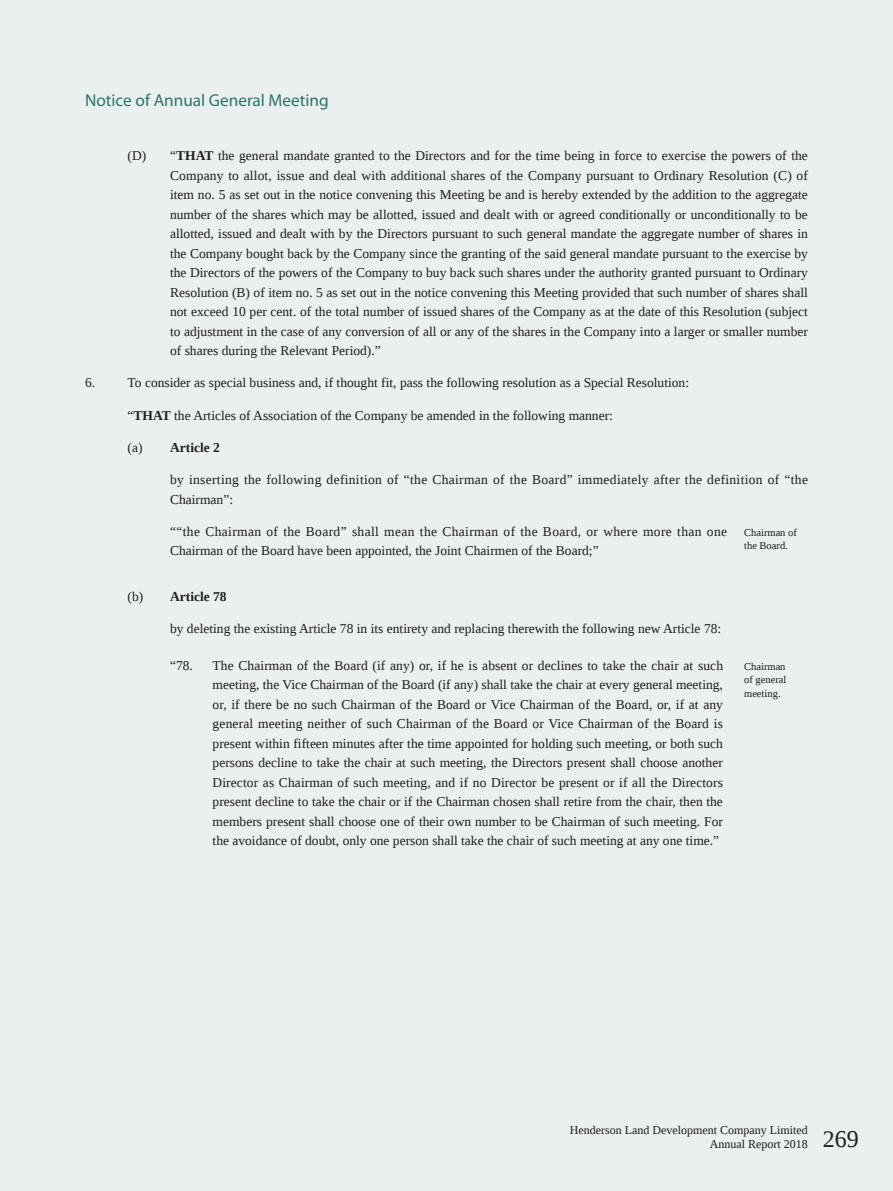
<style>
.page{position:relative;width:893px;height:1191px;background:#eaf0ef}
.page>*{position:absolute;margin:0;border:0;box-sizing:border-box;transform-origin:0 0}
.t1{font:17.25px "Myriad Pro";color:#2e7369}
.t2{font:13.5px/19.5px "Liberation Serif";color:#231f20;text-align:justify}
.t3{font:13.5px/19.5px "Liberation Serif";letter-spacing:.03em;color:#231f20}
.t4{font:13.5px/19.5px "Liberation Serif";letter-spacing:.025em;color:#231f20}
.t5{font:700 13.5px "Liberation Serif";color:#231f20}
.t6{font:12px/14.2px "Liberation Serif";color:#231f20}
.t7{font:10.5px/13.5px "Liberation Serif";color:#231f20}
.s1{font-weight:700}
.s2{font-weight:400}
.s3{font-size:24px}
</style>
<div class="page">
<p class="t1" style="left:85px;top:89px;width:245px">Notice of Annual General Meeting</p>
<p class="t2" style="left:170px;top:146px;width:639px;text-indent:-43px">(D) “<span class="s1">THAT</span> the general mandate granted to the Directors and for the time being in force to exercise the powers of the Company to allot, issue and deal with additional shares of the Company pursuant to Ordinary Resolution (C) of item no. 5 as set out in the notice convening this Meeting be and is hereby extended by the addition to the aggregate number of the shares which may be allotted, issued and dealt with or agreed conditionally or unconditionally to be allotted, issued and dealt with by the Directors pursuant to such general mandate the aggregate number of shares in the Company bought back by the Company since the granting of the said general mandate pursuant to the exercise by the Directors of the powers of the Company to buy back such shares under the authority granted pursuant to Ordinary Resolution (B) of item no. 5 as set out in the notice convening this Meeting provided that such number of shares shall not exceed 10 per cent. of the total number of issued shares of the Company as at the date of this Resolution (subject to adjustment in the case of any conversion of all or any of the shares in the Company into a larger or smaller number of shares during the Relevant Period).”</p>
<p class="t2" style="left:85px;top:373px;width:606px">6. To consider as special business and, if thought fit, pass the following resolution as a Special Resolution:</p>
<p class="t2" style="left:128px;top:405px;width:487px">“<span class="s1">THAT</span> the Articles of Association of the Company be amended in the following manner:</p>
<p class="t5" style="left:128px;top:438px;width:94px"><span class="s2">(a)</span> Article 2</p>
<p class="t4" style="left:170px;top:470px;width:639px">by inserting the following definition of “the Chairman of the Board” immediately after the definition of “the<br>Chairman”:</p>
<p class="t3" style="left:170px;top:521px;width:558px">““the Chairman of the Board” shall mean the Chairman of the Board, or where more than one<br>Chairman of the Board have been appointed, the Joint Chairmen of the Board;”</p>
<p class="t7" style="left:744px;top:525px;width:54px">Chairman of the Board.</p>
<p class="t5" style="left:128px;top:587px;width:101px"><span class="s2">(b)</span> Article 78</p>
<p class="t2" style="left:170px;top:619px;width:553px">by deleting the existing Article 78 in its entirety and replacing therewith the following new Article 78:</p>
<p class="t2" style="left:170px;top:655px;width:24px">“78.</p>
<p class="t2" style="left:213px;top:655px;width:512px">The Chairman of the Board (if any) or, if he is absent or declines to take the chair at such meeting, the Vice Chairman of the Board (if any) shall take the chair at every general meeting, or, if there be no such Chairman of the Board or Vice Chairman of the Board, or, if at any general meeting neither of such Chairman of the Board or Vice Chairman of the Board is present within fifteen minutes after the time appointed for holding such meeting, or both such persons decline to take the chair at such meeting, the Directors present shall choose another Director as Chairman of such meeting, and if no Director be present or if all the Directors present decline to take the chair or if the Chairman chosen shall retire from the chair, then the members present shall choose one of their own number to be Chairman of such meeting. For the avoidance of doubt, only one person shall take the chair of such meeting at any one time.”</p>
<p class="t7" style="left:744px;top:659px;width:44px;text-align:justify">Chairman of general meeting.</p>
<p class="t6" style="left:710px;top:1123px;width:151px;text-indent:-140px">Henderson Land Development Company Limited<br>Annual Report 2018 <span class="s3">269</span></p>
</div>
